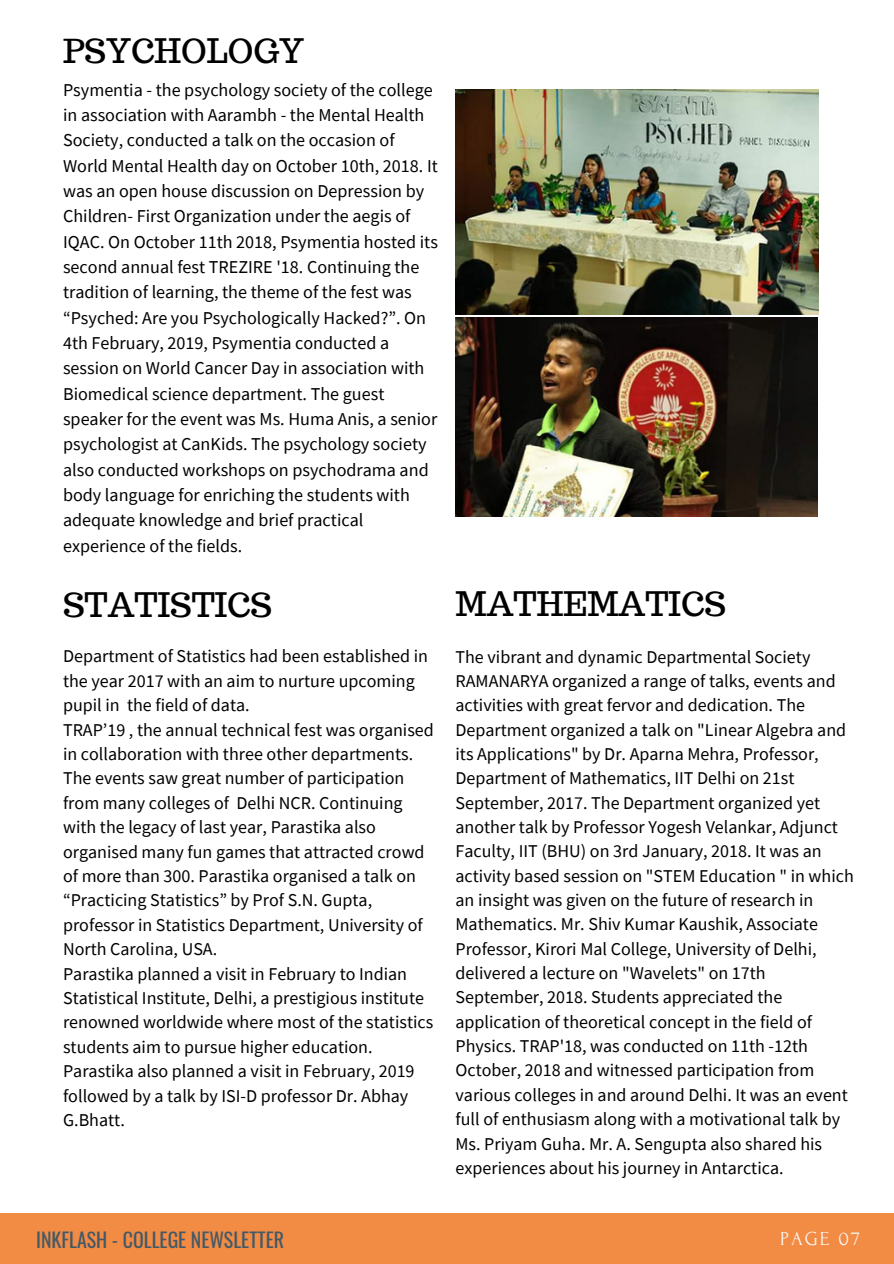
<style>
.page{position:relative;width:894px;height:1264px;background:#fff}
.page>*{position:absolute;margin:0;border:0;box-sizing:border-box;transform-origin:0 0}
.t1{font:33px "Trocchi";color:#000}
.t2{font:19.8px "Oswald";color:#435967}
.t3{font:19.8px "Forum";letter-spacing:.1em;color:#fafafa}
.t4{font:18.15px/25.3px "Source Sans Pro";color:#000}
.t5{font:18px/24.3px "Source Sans Pro";color:#000}
</style>
<div class="page">
<img style="left:455px;top:89px;width:363px;height:226px">
<div style="left:0;top:1213px;width:893px;height:50px;background:#f28b43"></div>
<img style="left:455px;top:317px;width:362px;height:199px">
<h1 class="t1" style="left:63px;top:30px;width:242px">PSYCHOLOGY</h1>
<p class="t4" style="left:63px;top:77px;width:376px">Psymentia - the psychology society of the college in association with Aarambh - the Mental Health Society, conducted a talk on the occasion of World Mental Health day on October 10th, 2018. It was an open house discussion on Depression by Children- First Organization under the aegis of IQAC. On October 11th 2018, Psymentia hosted its second annual fest TREZIRE '18. Continuing the tradition of learning, the theme of the fest was “Psyched: Are you Psychologically Hacked?”. On 4th February, 2019, Psymentia conducted a session on World Cancer Day in association with Biomedical science department. The guest speaker for the event was Ms. Huma Anis, a senior psychologist at CanKids. The psychology society also conducted workshops on psychodrama and body language for enriching the students with adequate knowledge and brief practical experience of the fields.</p>
<h1 class="t1" style="left:63px;top:583px;width:210px">STATISTICS</h1>
<p class="t5" style="left:63px;top:643px;width:372px">Department of Statistics had been established in the year 2017 with an aim to nurture upcoming pupil in the field of data.<br>TRAP’19 , the annual technical fest was organised in collaboration with three other departments.<br>The events saw great number of participation from many colleges of Delhi NCR. Continuing with the legacy of last year, Parastika also organised many fun games that attracted crowd of more than 300. Parastika organised a talk on “Practicing Statistics” by Prof S.N. Gupta, professor in Statistics Department, University of North Carolina, USA.<br>Parastika planned a visit in February to Indian Statistical Institute, Delhi, a prestigious institute renowned worldwide where most of the statistics students aim to pursue higher education.<br>Parastika also planned a visit in February, 2019 followed by a talk by ISI-D professor Dr. Abhay G.Bhatt.</p>
<h1 class="t1" style="left:455px;top:583px;width:272px">MATHEMATICS</h1>
<p class="t5" style="left:455px;top:644px;width:400px">The vibrant and dynamic Departmental Society RAMANARYA organized a range of talks, events and activities with great fervor and dedication. The Department organized a talk on "Linear Algebra and its Applications" by Dr. Aparna Mehra, Professor, Department of Mathematics, IIT Delhi on 21st September, 2017. The Department organized yet another talk by Professor Yogesh Velankar, Adjunct Faculty, IIT (BHU) on 3rd January, 2018. It was an activity based session on "STEM Education " in which an insight was given on the future of research in Mathematics. Mr. Shiv Kumar Kaushik, Associate Professor, Kirori Mal College, University of Delhi, delivered a lecture on "Wavelets" on 17th September, 2018. Students appreciated the application of theoretical concept in the field of Physics. TRAP'18, was conducted on 11th -12th October, 2018 and witnessed participation from various colleges in and around Delhi. It was an event full of enthusiasm along with a motivational talk by Ms. Priyam Guha. Mr. A. Sengupta also shared his experiences about his journey in Antarctica.</p>
<p class="t2" style="left:36px;top:1224px;width:249px">INKFLASH - COLLEGE NEWSLETTER</p>
<p class="t3" style="left:780px;top:1228px;width:81px">PAGE 07</p>
</div>
